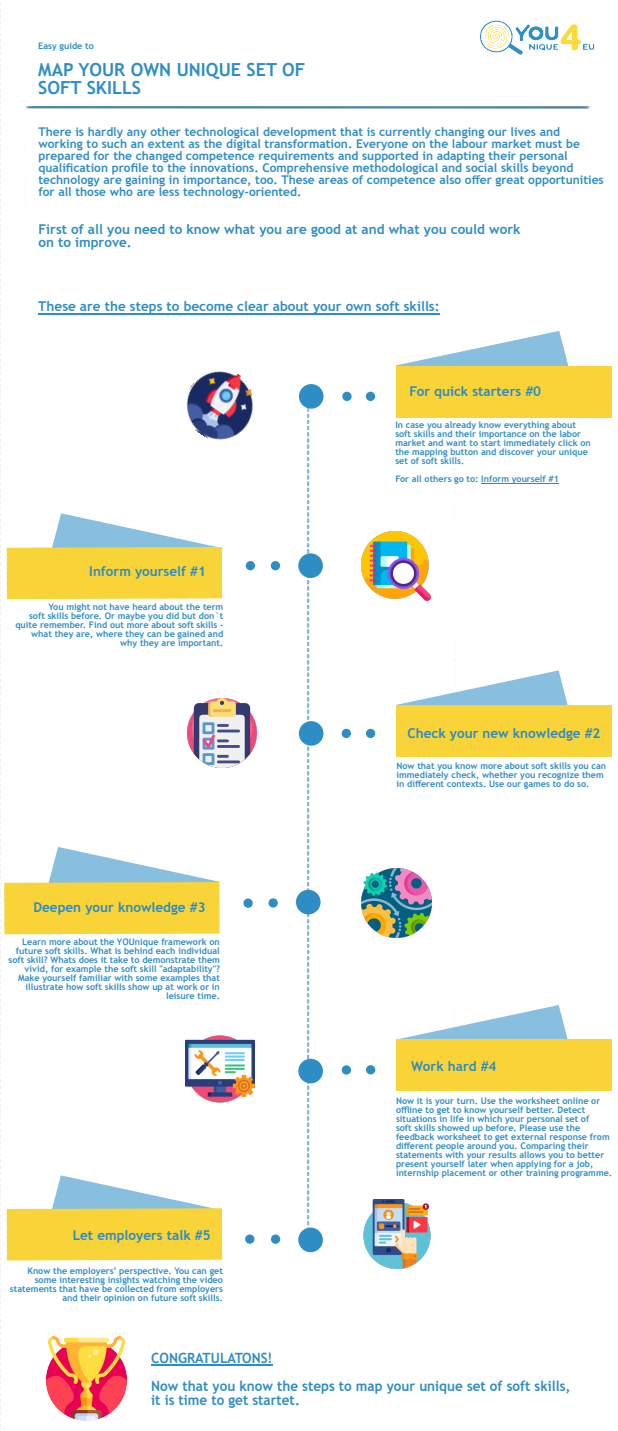
<style>
.page{position:relative;width:618px;height:1431px;background:#fff}
.page>*{position:absolute;margin:0;border:0;box-sizing:border-box;transform-origin:0 0}
.t1{font:700 18px/18px "Trebuchet MS";color:#2e8dc5}
.t2{font:700 14.17px/28.3px "Trebuchet MS";color:#2e8dc5;scale:.95 1}
.t3{font:700 13.5px/13.5px "Trebuchet MS";color:#2e8dc5}
.t4{font:700 13.5px "Trebuchet MS";color:#2c8bc5}
.t5{font:700 12px/12px "Trebuchet MS";color:#2e8dc5}
.t6{font:700 9px/9px "Trebuchet MS";color:#2e8dc5;text-align:right}
</style>
<div class="page">
<hr style="left:151px;top:1364px;width:122px;height:1px;background:#2e8dc5">
<img style="left:46px;top:1336px;width:81px;height:84px">
<img style="left:307px;top:400px;width:149px;height:826px">
<svg style="left:7px;top:1175px;width:215px;height:85px"></svg>
<div style="left:298px;top:1227px;width:25px;height:25px;background:#2e8dc5;border-radius:50%"></div>
<div style="left:271px;top:1234px;width:9px;height:9px;background:#2e8dc5;border-radius:50%"></div>
<div style="left:245px;top:1234px;width:9px;height:9px;background:#2e8dc5;border-radius:50%"></div>
<img style="left:363px;top:1199px;width:69px;height:69px">
<svg style="left:397px;top:1005px;width:171px;height:34px"></svg>
<div style="left:396px;top:1039px;width:216px;height:51px;background:#f9d438"></div>
<div style="left:298px;top:1058px;width:25px;height:25px;background:#2e8dc5;border-radius:50%"></div>
<div style="left:342px;top:1065px;width:9px;height:9px;background:#2e8dc5;border-radius:50%"></div>
<div style="left:366px;top:1065px;width:9px;height:9px;background:#2e8dc5;border-radius:50%"></div>
<img style="left:186px;top:1035px;width:69px;height:68px">
<svg style="left:4px;top:847px;width:216px;height:87px"></svg>
<div style="left:296px;top:889px;width:25px;height:25px;background:#2e8dc5;border-radius:50%"></div>
<div style="left:268px;top:898px;width:10px;height:9px;background:#2e8dc5;border-radius:50%"></div>
<div style="left:243px;top:898px;width:10px;height:9px;background:#2e8dc5;border-radius:50%"></div>
<img style="left:362px;top:868px;width:69px;height:69px">
<img style="left:187px;top:698px;width:70px;height:69px">
<svg style="left:397px;top:670px;width:171px;height:35px"></svg>
<div style="left:396px;top:705px;width:215px;height:51px;background:#f9d438"></div>
<div style="left:299px;top:721px;width:24px;height:24px;background:#2e8dc5;border-radius:50%"></div>
<div style="left:342px;top:728px;width:9px;height:10px;background:#2e8dc5;border-radius:50%"></div>
<div style="left:366px;top:728px;width:9px;height:10px;background:#2e8dc5;border-radius:50%"></div>
<img style="left:362px;top:531px;width:69px;height:69px">
<svg style="left:7px;top:513px;width:216px;height:86px"></svg>
<div style="left:298px;top:553px;width:25px;height:25px;background:#2e8dc5;border-radius:50%"></div>
<div style="left:271px;top:561px;width:9px;height:9px;background:#2e8dc5;border-radius:50%"></div>
<div style="left:246px;top:561px;width:9px;height:9px;background:#2e8dc5;border-radius:50%"></div>
<img style="left:186px;top:371px;width:67px;height:69px">
<img style="left:397px;top:331px;width:172px;height:35px">
<div style="left:396px;top:366px;width:215px;height:51px;background:#f9d438"></div>
<div style="left:299px;top:384px;width:25px;height:24px;background:#2e8dc5;border-radius:50%"></div>
<div style="left:342px;top:392px;width:10px;height:9px;background:#2e8dc5;border-radius:50%"></div>
<div style="left:366px;top:392px;width:9px;height:9px;background:#2e8dc5;border-radius:50%"></div>
<hr style="left:481px;top:483px;width:78px;height:1px;background:#2e8dc5">
<img style="left:25px;top:106px;width:565px;height:3px">
<img style="left:480px;top:20px;width:115px;height:35px">
<hr style="left:38px;top:313px;width:402px;height:1px;background:#2e8dc5">
<p class="t6" style="left:38px;top:42px;width:57px">Easy guide to</p>
<h1 class="t1" style="left:38px;top:62px;width:269px">MAP YOUR OWN UNIQUE SET OF<br>SOFT SKILLS</h1>
<p class="t5" style="left:38px;top:127px;width:567px">There is hardly any other technological development that is currently changing our lives and working to such an extent as the digital transformation. Everyone on the labour market must be prepared for the changed competence requirements and supported in adapting their personal qualification profile to the innovations. Comprehensive methodological and social skills beyond technology are gaining in importance, too. These areas of competence also offer great opportunities for all those who are less technology-oriented.</p>
<h3 class="t3" style="left:38px;top:223px;width:484px">First of all you need to know what you are good at and what you could work on to improve.</h3>
<h3 class="t3" style="left:38px;top:301px;width:403px">These are the steps to become clear about your own soft skills:</h3>
<h3 class="t4" style="left:409px;top:386px;width:133px">For quick starters #0</h3>
<h3 class="t4" style="left:89px;top:566px;width:118px">Inform yourself #1</h3>
<p class="t6" style="left:15px;top:602px;width:209px">You might not have heard about the term<br>soft skills before. Or maybe you did but don`t quite remember. Find out more about soft skills - what they are, where they can be gained and why they are important.</p>
<h3 class="t4" style="left:34px;top:902px;width:174px">Deepen your knowledge #3</h3>
<p class="t6" style="left:9px;top:938px;width:213px">Learn more about the YOUnique framework on future soft skills. What is behind each individual soft skill? Whats does it take to demonstrate them vivid, for example the soft skill "adaptability"?<br>Make yourself familiar with some examples that illustrate how soft skills show up at work or in leisure time.</p>
<h3 class="t4" style="left:73px;top:1229px;width:139px">Let employers talk #5</h3>
<p class="t6" style="left:10px;top:1266px;width:214px">Know the employers’ perspective. You can get some interesting insights watching the video statements that have be collected from employers and their opinion on future soft skills.</p>
<p class="t6" style="left:395px;top:421px;width:197px;text-align:left">In case you already know everything about soft skills and their importance on the labor market and want to start immediately click on the mapping button and discover your unique set of soft skills.</p>
<p class="t6" style="left:395px;top:475px;width:165px">For all others go to: Inform yourself #1</p>
<h3 class="t4" style="left:407px;top:727px;width:195px">Check your new knowledge #2</h3>
<p class="t6" style="left:397px;top:762px;width:211px;text-align:left">Now that you know more about soft skills you can immediately check, whether you recognize them in different contexts. Use our games to do so.</p>
<h3 class="t4" style="left:411px;top:1061px;width:87px">Work hard #4</h3>
<p class="t6" style="left:396px;top:1096px;width:218px;text-align:left">Now it is your turn. Use the worksheet online or offline to get to know yourself better. Detect situations in life in which your personal set of<br>soft skills showed up before. Please use the feedback worksheet to get external response from different people around you. Comparing their statements with your results allows you to better present yourself later when applying for a job, internship placement or other training programme.</p>
<h2 class="t2" style="left:151px;top:1344px;width:443px">CONGRATULATONS!<br>Now that you know the steps to map your unique set of soft skills,</h2>
<h2 class="t2" style="left:151px;top:1386px;width:158px">it is time to get startet.</h2>
</div>
